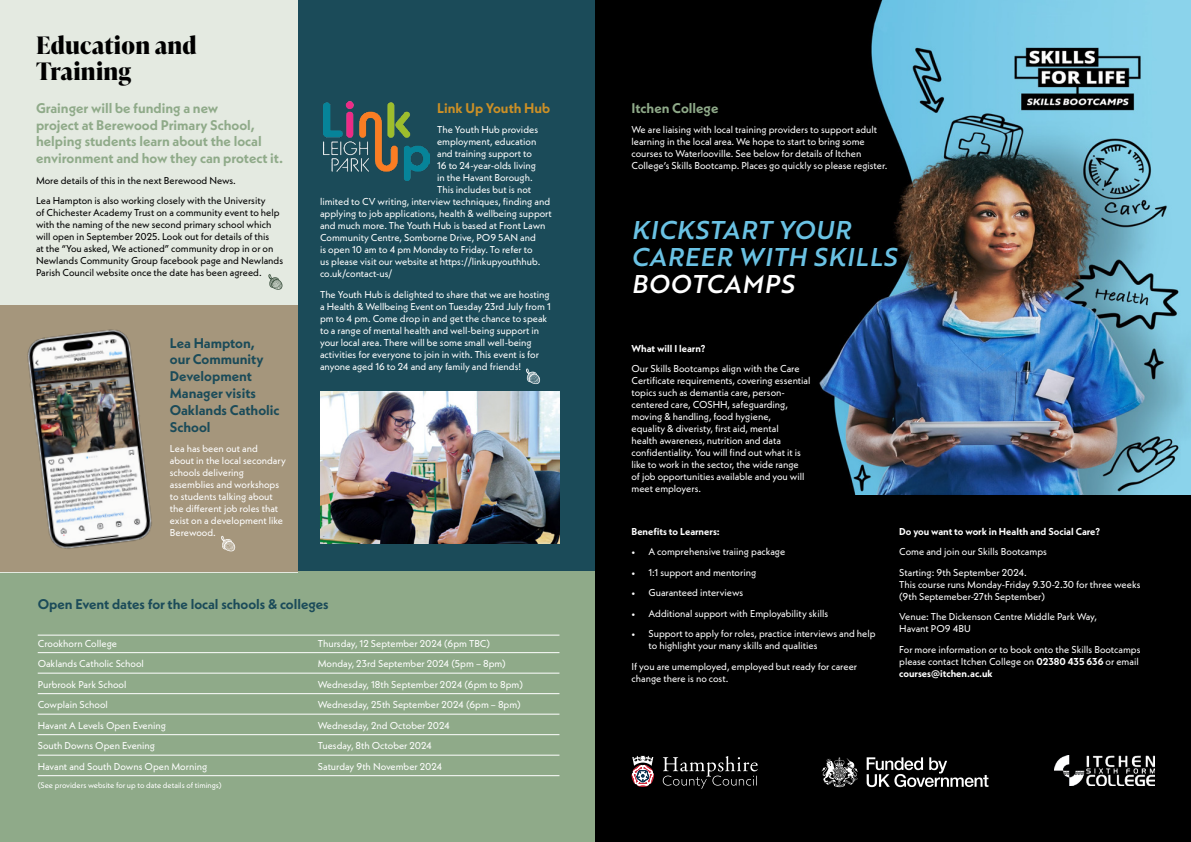
<style>
.page{position:relative;width:1191px;height:842px;background:#fff}
.page>*{position:absolute;margin:0;border:0;box-sizing:border-box;transform-origin:0 0}
.Berewood___Text___White{font:25px/27px "Brother 1816 Medium Italic";letter-spacing:.04em;color:#6ac2e4}
.t1{font:700 24px/26px "Ivy Presto Display";letter-spacing:.01em;color:#000}
.Berewood___Sub_heading___Green{font:700 14px/16.8px "Neue Kabel";color:#8faa89}
.Berewood___Sub_Heading___Blue{font:700 14px/16.8px "Neue Kabel";color:#1b4b59}
.Berewood___Sub_heading___Yellow{font:700 14px "Neue Kabel";color:#cc9026}
.Berewood___Sub_heading___Yellow-2{font:700 14px "Neue Kabel";color:#8faa89}
.Berewood___Text___White-2{font:10px/12px "Neue Kabel";color:#fff}
.Berewood___Text{font:10px/12px "Neue Kabel";color:#000}
.Berewood___Text___White-3{font:700 10px "Neue Kabel";color:#fff}
.Berewood___Text___White-4{font:8px "Neue Kabel";color:#fff}
.s1{color:#fff}
.s2{font-weight:700}
</style>
<div class="page">
<div style="left:298px;top:0;width:297px;height:572px;background:#1b4b59"></div>
<div style="left:0;top:572px;width:595px;height:270px;background:#8faa89"></div>
<div style="left:0;top:0;width:298px;height:572px;background:#e4eae1"></div>
<svg style="left:268px;top:274px;width:14px;height:16px"></svg>
<div style="left:595px;top:0;width:596px;height:842px;background:#000"></div>
<img style="left:819px;top:0;width:372px;height:494px">
<img style="left:324px;top:102px;width:105px;height:78px">
<hr style="left:38px;top:635px;width:521px;height:1px;background:#fff">
<hr style="left:38px;top:652px;width:521px;height:1px;background:#fff">
<hr style="left:38px;top:673px;width:521px;height:1px;background:#fff">
<hr style="left:38px;top:693px;width:521px;height:1px;background:#fff">
<hr style="left:38px;top:714px;width:521px;height:1px;background:#fff">
<hr style="left:38px;top:734px;width:521px;height:1px;background:#fff">
<hr style="left:38px;top:755px;width:521px;height:1px;background:#fff">
<hr style="left:38px;top:775px;width:521px;height:1px;background:#fff">
<img style="left:320px;top:392px;width:239px;height:152px">
<svg style="left:526px;top:368px;width:14px;height:16px"></svg>
<svg style="left:631px;top:756px;width:126px;height:33px"></svg>
<svg style="left:866px;top:757px;width:122px;height:30px"></svg>
<svg style="left:821px;top:757px;width:37px;height:30px"></svg>
<img style="left:1055px;top:756px;width:99px;height:29px">
<div style="left:0;top:306px;width:298px;height:266px;background:#a5967c"></div>
<img style="left:27px;top:329px;width:125px;height:220px">
<svg style="left:221px;top:536px;width:14px;height:15px"></svg>
<p class="t1" style="left:36px;top:32px;width:162px">Education and<br>Training</p>
<p class="Berewood___Sub_heading___Green" style="left:36px;top:99px;width:249px">Grainger will be funding a new<br>project at Berewood Primary School, helping students learn about the local environment and how they can protect it.</p>
<p class="Berewood___Text" style="left:36px;top:174px;width:201px">More details of this in the next Berewood News.</p>
<p class="Berewood___Text" style="left:36px;top:195px;width:249px">Lea Hampton is also working closely with the University<br>of Chichester Academy Trust on a community event to help with the naming of the new second primary school which will open in September 2025. Look out for details of this<br>at the “You asked, We actioned” community drop in or on Newlands Community Group facebook page and Newlands Parish Council website once the date has been agreed.</p>
<p class="Berewood___Sub_Heading___Blue" style="left:170px;top:334px;width:111px">Lea Hampton,<br>our Community<br>Development<br>Manager visits<br>Oaklands Catholic<br>School</p>
<p class="Berewood___Text___White-2" style="left:170px;top:442px;width:117px">Lea has been out and<br>about in the local secondary schools delivering assemblies and workshops to students talking about the different job roles that exist on a development like<br>Berewood.</p>
<p class="Berewood___Sub_heading___Yellow" style="left:437px;top:99px;width:115px">Link Up Youth Hub</p>
<p class="Berewood___Text___White-2" style="left:437px;top:124px;width:102px">The Youth Hub provides</p>
<p class="Berewood___Text___White-2" style="left:437px;top:136px;width:101px">employment, education</p>
<p class="Berewood___Text___White-2" style="left:437px;top:148px;width:96px">and training support to</p>
<p class="Berewood___Text___White-2" style="left:437px;top:160px;width:100px">16 to 24-year-olds living</p>
<p class="Berewood___Text___White-2" style="left:437px;top:172px;width:97px">in the Havant Borough.</p>
<p class="Berewood___Text___White-2" style="left:437px;top:184px;width:95px">This includes but is not</p>
<p class="Berewood___Text___White-2" style="left:320px;top:196px;width:232px">limited to CV writing, interview techniques, finding and</p>
<p class="Berewood___Text___White-2" style="left:320px;top:208px;width:233px">applying to job applications, health &amp; wellbeing support</p>
<p class="Berewood___Text___White-2" style="left:320px;top:220px;width:227px">and much more. The Youth Hub is based at Front Lawn</p>
<p class="Berewood___Text___White-2" style="left:320px;top:232px;width:217px">Community Centre, Somborne Drive, PO9 5AN and</p>
<p class="Berewood___Text___White-2" style="left:320px;top:244px;width:214px">is open 10 am to 4 pm Monday to Friday. To refer to</p>
<p class="Berewood___Text___White-2" style="left:320px;top:256px;width:222px">us please visit our website at https://linkupyouthhub.</p>
<p class="Berewood___Text___White-2" style="left:320px;top:268px;width:74px">co.uk/contact-us/</p>
<p class="Berewood___Text___White-2" style="left:320px;top:288px;width:232px">The Youth Hub is delighted to share that we are hosting a Health &amp; Wellbeing Event on Tuesday 23rd July from 1 pm to 4 pm. Come drop in and get the chance to speak to a range of mental health and well-being support in your local area. There will be some small well-being activities for everyone to join in with. This event is for anyone aged 16 to 24 and any family and friends!</p>
<p class="Berewood___Sub_Heading___Blue" style="left:38px;top:596px;width:292px">Open Event dates for the local schools &amp; colleges</p>
<p class="Berewood___Text___White-2" style="left:38px;top:637px;width:81px">Crookhorn College</p>
<p class="Berewood___Text___White-2" style="left:318px;top:637px;width:174px">Thursday, 12 September 2024 (6pm TBC)</p>
<p class="Berewood___Text___White-2" style="left:38px;top:658px;width:108px">Oaklands Catholic School</p>
<p class="Berewood___Text___White-2" style="left:318px;top:658px;width:189px">Monday, 23rd September 2024 (5pm – 8pm)</p>
<p class="Berewood___Text___White-2" style="left:38px;top:678px;width:90px">Purbrook Park School</p>
<p class="Berewood___Text___White-2" style="left:318px;top:678px;width:207px">Wednesday, 18th September 2024 (6pm to 8pm)</p>
<p class="Berewood___Text___White-2" style="left:38px;top:699px;width:72px">Cowplain School</p>
<p class="Berewood___Text___White-2" style="left:318px;top:699px;width:204px">Wednesday, 25th September 2024 (6pm – 8pm)</p>
<p class="Berewood___Text___White-2" style="left:38px;top:719px;width:130px">Havant A Levels Open Evening</p>
<p class="Berewood___Text___White-2" style="left:318px;top:719px;width:134px">Wednesday, 2nd October 2024</p>
<p class="Berewood___Text___White-2" style="left:38px;top:740px;width:119px">South Downs Open Evening</p>
<p class="Berewood___Text___White-2" style="left:318px;top:740px;width:116px">Tuesday, 8th October 2024</p>
<p class="Berewood___Text___White-2" style="left:38px;top:760px;width:171px">Havant and South Downs Open Morning</p>
<p class="Berewood___Text___White-2" style="left:318px;top:760px;width:126px">Saturday 9th November 2024</p>
<p class="Berewood___Text___White-4" style="left:38px;top:780px;width:185px">(See providers website for up to date details of timings)</p>
<p class="Berewood___Sub_heading___Yellow-2" style="left:631px;top:99px;width:88px">Itchen College</p>
<p class="Berewood___Text___White-2" style="left:631px;top:124px;width:257px">We are liaising with local training providers to support adult learning in the local area. We hope to start to bring some courses to Waterlooville. See below for details of Itchen College’s Skills Bootcamp. Places go quickly so please register.</p>
<p class="Berewood___Text___White" style="left:631px;top:216px;width:267px">KICKSTART YOUR<br>CAREER WITH SKILLS<br><span class="s1">BOOTCAMPS</span></p>
<p class="Berewood___Text___White-3" style="left:631px;top:342px;width:75px">What will I learn?</p>
<p class="Berewood___Text___White-2" style="left:631px;top:363px;width:180px">Our Skills Bootcamps align with the Care Certificate requirements, covering essential topics such as demantia care, person&shy;centered care, COSHH, safeguarding, moving &amp; handling, food hygiene,<br>equality &amp; diveristy, first aid, mental<br>health awareness, nutrition and data confidentiality. You will find out what it is like to work in the sector, the wide range<br>of job opportunities available and you will meet employers.</p>
<p class="Berewood___Text___White-3" style="left:631px;top:525px;width:90px">Benefits to Learners:</p>
<p class="Berewood___Text___White-2" style="left:631px;top:546px;width:155px">• A comprehensive traiing package</p>
<p class="Berewood___Text___White-2" style="left:631px;top:566px;width:126px">• 1:1 support and mentoring</p>
<p class="Berewood___Text___White-2" style="left:631px;top:587px;width:113px">• Guaranteed interviews</p>
<p class="Berewood___Text___White-2" style="left:631px;top:607px;width:198px">• Additional support with Employability skills</p>
<p class="Berewood___Text___White-2" style="left:648px;top:628px;width:229px;text-indent:-17px">• Support to apply for roles, practice interviews and help to highlight your many skills and qualities</p>
<p class="Berewood___Text___White-2" style="left:631px;top:660px;width:227px">If you are umemployed, employed but ready for career change there is no cost.</p>
<p class="Berewood___Text___White-3" style="left:899px;top:525px;width:202px">Do you want to work in Health and Social Care?</p>
<p class="Berewood___Text___White-2" style="left:899px;top:546px;width:149px">Come and join our Skills Bootcamps</p>
<p class="Berewood___Text___White-2" style="left:899px;top:566px;width:243px">Starting: 9th September 2024.<br>This course runs Monday-Friday 9.30-2.30 for three weeks (9th Septemeber-27th September)</p>
<p class="Berewood___Text___White-2" style="left:899px;top:611px;width:199px">Venue: The Dickenson Centre Middle Park Way,<br>Havant PO9 4BU</p>
<p class="Berewood___Text___White-2" style="left:899px;top:643px;width:243px">For more information or to book onto the Skills Bootcamps please contact Itchen College on <span class="s2">02380 435 636</span> or email <span class="s2">courses@itchen.ac.uk</span></p>
</div>
